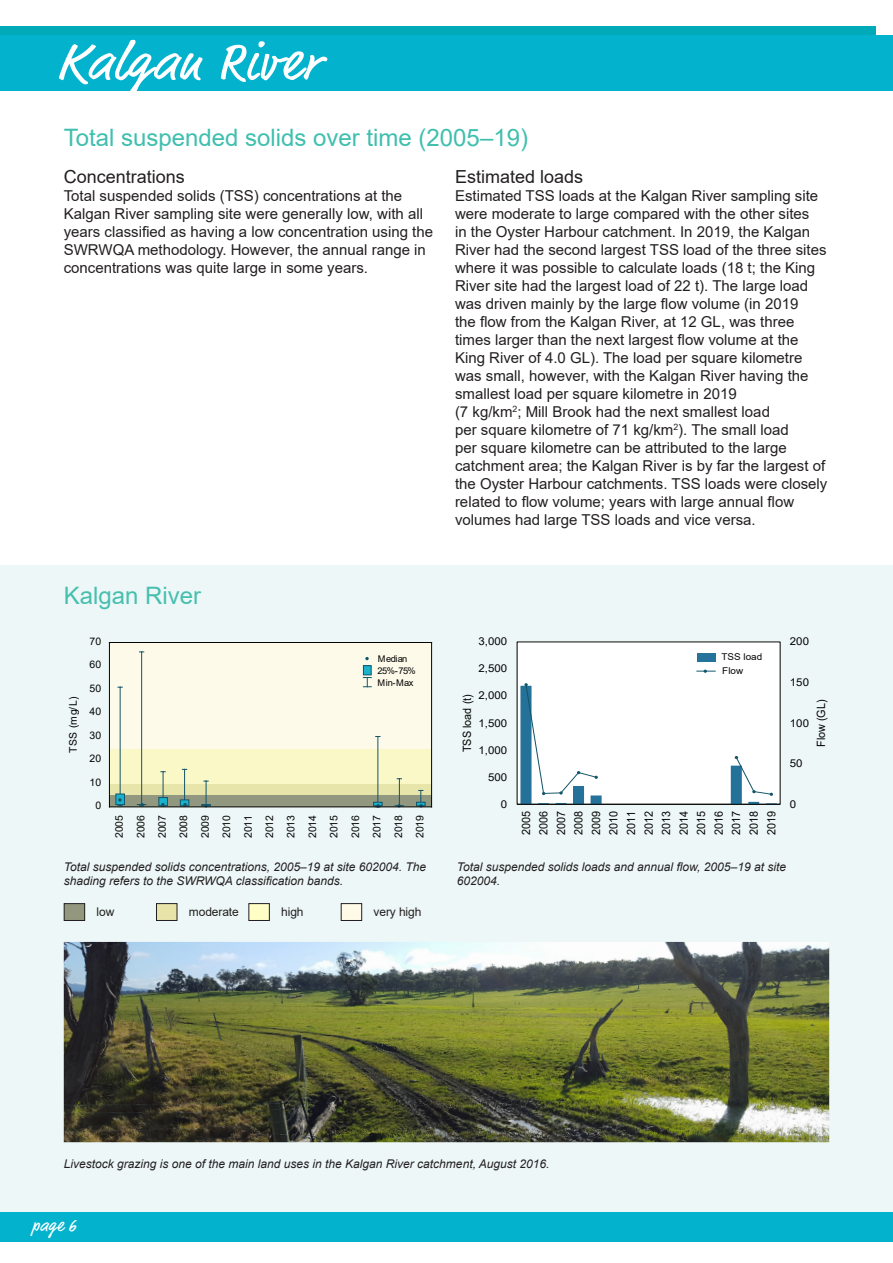
<style>
.page{position:relative;width:893px;height:1263px;background:#fff}
.page>*{position:absolute;margin:0;border:0;box-sizing:border-box;transform-origin:0 0}
.t1{font:54px "Market Web";letter-spacing:.03em;color:#fff}
.heading1{font:24px "Arial";color:#3fbfae}
.body_copy{font:24px "Arial";color:#47bfaf}
.sub-heading{font:18px "Arial";color:#231f20}
.t2{font:18px "Market Web";color:#fff}
.body_copy-2{font:15px/18px "Arial";color:#231f20}
.t3{font:italic 12px/14.4px "Arial";color:#231f20}
.t4{font:12px "Arial";letter-spacing:-.01em;color:#231f20}
.t5{font:11.4px/17.5px "Arial";letter-spacing:-.005em;color:#040503;text-align:justify;scale:.94 1}
.t6{font:10.8px "Arial";letter-spacing:-.005em;color:#040503;scale:1.06 1}
.t7{font:10.5px/21.5px "Arial";color:#040503;text-align:justify}
.t8{font:10.35px "Arial";color:#040503}
.t9{font:9.3px/11.9px "Arial";letter-spacing:-.055em;color:#050504}
.t10{font:9.3px/14px "Arial";color:#050504;scale:1.06 1}
</style>
<div class="page">
<div style="left:0;top:566px;width:893px;height:646px;background:#edf7f7"></div>
<div style="left:0;top:27px;width:875px;height:64px;background:#00aab8"></div>
<div style="left:0;top:35px;width:893px;height:56px;background:#03b2cd"></div>
<div style="left:109px;top:795px;width:323px;height:12px;background:#92987f"></div>
<div style="left:109px;top:784px;width:323px;height:11px;background:#e7e5a9"></div>
<div style="left:109px;top:748px;width:323px;height:36px;background:#fbf8c7"></div>
<div style="left:109px;top:643px;width:323px;height:105px;background:#fdfaea"></div>
<div style="left:363px;top:666px;width:8px;height:9px;background:#1cb2cc"></div>
<div style="left:363px;top:665px;width:9px;height:10px;border:1px solid #10566b"></div>
<svg style="left:363px;top:677px;width:8px;height:10px"></svg>
<svg style="left:365px;top:657px;width:4px;height:3px"></svg>
<hr style="left:120px;top:687px;width:1px;height:119px;background:#14556a">
<div style="left:116px;top:794px;width:8px;height:10px;background:#19b2cc"></div>
<div style="left:115px;top:794px;width:10px;height:11px;border:1px solid #14556a"></div>
<svg style="left:118px;top:798px;width:4px;height:8px"></svg>
<hr style="left:141px;top:652px;width:1px;height:154px;background:#14556a">
<svg style="left:137px;top:803px;width:9px;height:3px"></svg>
<hr style="left:163px;top:772px;width:1px;height:34px;background:#14556a">
<div style="left:159px;top:797px;width:8px;height:9px;background:#19b2cc"></div>
<div style="left:158px;top:797px;width:10px;height:9px;border:1px solid #14556a"></div>
<svg style="left:161px;top:803px;width:4px;height:3px"></svg>
<hr style="left:184px;top:769px;width:1px;height:37px;background:#14556a">
<div style="left:180px;top:800px;width:9px;height:6px;background:#19b2cc"></div>
<div style="left:180px;top:799px;width:9px;height:7px;border:1px solid #14556a"></div>
<svg style="left:182px;top:803px;width:5px;height:3px"></svg>
<svg style="left:201px;top:781px;width:10px;height:25px"></svg>
<hr style="left:377px;top:736px;width:1px;height:71px;background:#14556a">
<div style="left:373px;top:802px;width:10px;height:4px;border:1px solid #14556a"></div>
<svg style="left:374px;top:802px;width:8px;height:4px"></svg>
<svg style="left:395px;top:778px;width:9px;height:28px"></svg>
<div style="left:416px;top:802px;width:10px;height:4px;border:1px solid #14556a"></div>
<svg style="left:417px;top:790px;width:8px;height:16px"></svg>
<hr style="left:109px;top:806px;width:323px;height:1px;background:#040503">
<hr style="left:109px;top:642px;width:323px;height:1px;background:#040503">
<hr style="left:109px;top:642px;width:1px;height:165px;background:#040503">
<hr style="left:431px;top:642px;width:1px;height:165px;background:#040503">
<div style="left:517px;top:642px;width:263px;height:162px;background:#fff"></div>
<hr style="left:517px;top:804px;width:263px;height:1px;background:#040503">
<svg style="left:520px;top:683px;width:257px;height:121px"></svg>
<div style="left:697px;top:653px;width:18px;height:9px;background:#25729a"></div>
<svg style="left:697px;top:670px;width:18px;height:3px"></svg>
<div style="left:0;top:1212px;width:893px;height:30px;background:#03b2cd"></div>
<img style="left:64px;top:942px;width:765px;height:200px">
<div style="left:341px;top:903px;width:21px;height:17px;background:#fffae7"></div>
<div style="left:341px;top:903px;width:21px;height:18px;border:1px solid #231f20"></div>
<div style="left:249px;top:903px;width:20px;height:17px;background:#fffec6"></div>
<div style="left:248px;top:903px;width:22px;height:18px;border:1px solid #231f20"></div>
<div style="left:156px;top:903px;width:21px;height:17px;background:#e8e3a9"></div>
<div style="left:156px;top:903px;width:21px;height:18px;border:1px solid #231f20"></div>
<div style="left:64px;top:903px;width:21px;height:17px;background:#92977e"></div>
<div style="left:64px;top:903px;width:21px;height:18px;border:1px solid #231f20"></div>
<p class="t1" style="left:57px;top:30px;width:264px">Kalgan River</p>
<p class="heading1" style="left:64px;top:121px;width:466px">Total suspended solids over time (2005–19)</p>
<p class="sub-heading" style="left:64px;top:164px;width:123px">Concentrations</p>
<p class="body_copy-2" style="left:64px;top:187px;width:371px">Total suspended solids (TSS) concentrations at the Kalgan River sampling site were generally low, with all years classified as having a low concentration using the SWRWQA methodology. However, the annual range in concentrations was quite large in some years.</p>
<p class="sub-heading" style="left:455px;top:164px;width:130px">Estimated loads</p>
<p class="body_copy-2" style="left:455px;top:187px;width:374px">Estimated TSS loads at the Kalgan River sampling site were moderate to large compared with the other sites<br>in the Oyster Harbour catchment. In 2019, the Kalgan River had the second largest TSS load of the three sites where it was possible to calculate loads (18 t; the King River site had the largest load of 22 t). The large load was driven mainly by the large flow volume (in 2019<br>the flow from the Kalgan River, at 12 GL, was three times larger than the next largest flow volume at the King River of 4.0 GL). The load per square kilometre was small, however, with the Kalgan River having the smallest load per square kilometre in 2019<br>(7 kg/km<sup>2</sup>; Mill Brook had the next smallest load<br>per square kilometre of 71 kg/km<sup>2</sup>). The small load<br>per square kilometre can be attributed to the large catchment area; the Kalgan River is by far the largest of the Oyster Harbour catchments. TSS loads were closely related to flow volume; years with large annual flow volumes had large TSS loads and vice versa.</p>
<p class="body_copy" style="left:64px;top:579px;width:139px">Kalgan River</p>
<p class="t7" style="left:62px;top:752px;width:57px;rotate:-90deg">TSS (mg/L)</p>
<p class="t8" style="left:90px;top:634px;width:13px">70</p>
<p class="t8" style="left:90px;top:658px;width:13px">60</p>
<p class="t8" style="left:90px;top:681px;width:13px">50</p>
<p class="t8" style="left:90px;top:704px;width:13px">40</p>
<p class="t8" style="left:90px;top:728px;width:13px">30</p>
<p class="t8" style="left:90px;top:752px;width:13px">20</p>
<p class="t8" style="left:90px;top:775px;width:13px">10</p>
<p class="t8" style="left:95px;top:798px;width:7px">0</p>
<p class="t9" style="left:378px;top:653px;width:40px">Median<br>25%-75%<br>Min-Max</p>
<p class="t7" style="left:108px;top:838px;width:25px;rotate:-90deg">2005<br>2006<br>2007<br>2008<br>2009<br>2010<br>2011<br>2012<br>2013<br>2014<br>2015<br>2016<br>2017<br>2018<br>2019</p>
<p class="t3" style="left:64px;top:859px;width:364px">Total suspended solids concentrations, 2005–19 at site 602004. The shading refers to the SWRWQA classification bands.</p>
<p class="t4" style="left:97px;top:904px;width:19px">low</p>
<p class="t4" style="left:189px;top:904px;width:51px">moderate</p>
<p class="t4" style="left:281px;top:904px;width:24px">high</p>
<p class="t4" style="left:374px;top:904px;width:49px">very high</p>
<p class="t6" style="left:478px;top:634px;width:29px">3,000</p>
<p class="t6" style="left:478px;top:661px;width:29px">2,500</p>
<p class="t6" style="left:478px;top:688px;width:29px">2,000</p>
<p class="t5" style="left:458px;top:752px;width:63px;rotate:-90deg">TSS load (t)</p>
<p class="t6" style="left:478px;top:715px;width:29px">1,500</p>
<p class="t6" style="left:478px;top:742px;width:29px">1,000</p>
<p class="t6" style="left:488px;top:769px;width:20px">500</p>
<p class="t6" style="left:501px;top:796px;width:8px">0</p>
<p class="t10" style="left:721px;top:650px;width:40px">TSS load<br>Flow</p>
<p class="t5" style="left:517px;top:835px;width:27px;rotate:-90deg">2005<br>2006<br>2007<br>2008<br>2009<br>2010<br>2011<br>2012<br>2013<br>2014<br>2015<br>2016<br>2017<br>2018<br>2019</p>
<p class="t6" style="left:790px;top:634px;width:20px">200</p>
<p class="t6" style="left:790px;top:675px;width:20px">150</p>
<p class="t6" style="left:790px;top:715px;width:20px">100</p>
<p class="t6" style="left:790px;top:756px;width:13px">50</p>
<p class="t5" style="left:812px;top:747px;width:52px;rotate:-90deg">Flow (GL)</p>
<p class="t6" style="left:790px;top:796px;width:8px">0</p>
<p class="t3" style="left:457px;top:859px;width:331px">Total suspended solids loads and annual flow, 2005–19 at site<br>602004.</p>
<p class="t3" style="left:64px;top:1157px;width:487px">Livestock grazing is one of the main land uses in the Kalgan River catchment, August 2016.</p>
<p class="t2" style="left:32px;top:1215px;width:46px">page 6</p>
</div>
